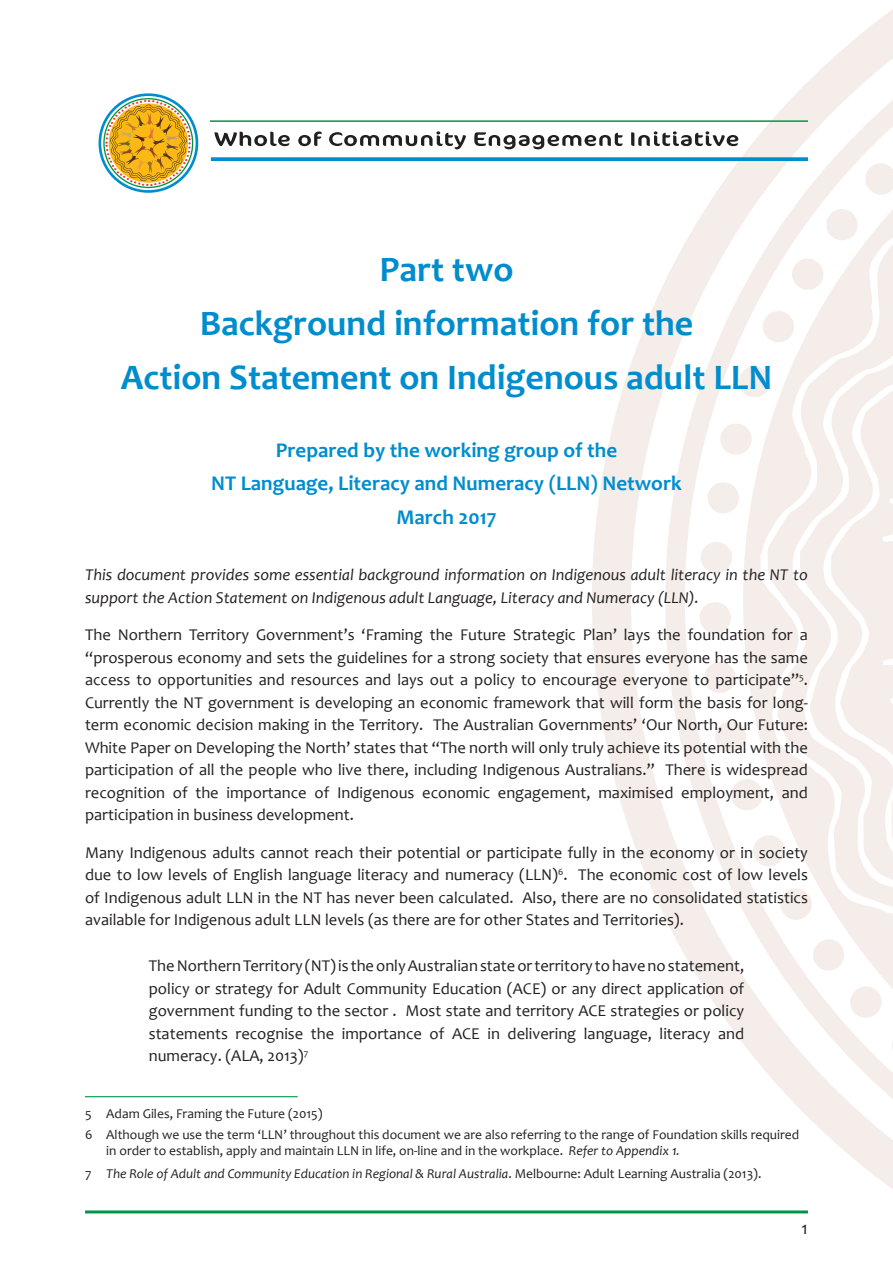
<style>
.page{position:relative;width:893px;height:1263px;background:#fff}
.page>*{position:absolute;margin:0;border:0;box-sizing:border-box;transform-origin:0 0}
.t1{font:700 36px/54px "Candara";color:#008dce;text-align:center}
.t2{font:700 21px/33.8px "Candara";color:#008dce;text-align:center}
.t3{font:18px "Candara";color:#231f20}
.t4{font:16.5px/22.5px "Candara";color:#231f20;text-align:justify}
.t5{font:italic 16.5px/22.5px "Candara";color:#231f20}
.t6{font:13.5px/21.3px "Candara";color:#231f20}
.s1{font-style:italic}
</style>
<div class="page">
<svg style="left:592px;top:135px;width:73px;height:1079px"></svg>
<svg style="left:665px;top:9px;width:228px;height:1205px"></svg>
<svg style="left:743px;top:17px;width:150px;height:1165px"></svg>
<svg style="left:760px;top:35px;width:133px;height:1122px;fill:#f4edea"></svg>
<svg style="left:792px;top:66px;width:101px;height:1061px;fill:#f4edea"></svg>
<svg style="left:823px;top:97px;width:70px;height:998px;fill:#f4edea"></svg>
<svg style="left:882px;top:593px;width:11px;height:111px"></svg>
<svg style="left:882px;top:489px;width:11px;height:98px"></svg>
<hr style="left:85px;top:1210px;width:723px;height:3px;background:#009547">
<hr style="left:85px;top:1096px;width:213px;height:1px;background:#009547">
<svg style="left:100px;top:95px;width:97px;height:96px"></svg>
<div style="left:99px;top:93px;width:99px;height:100px;border:3px solid #008dce;border-radius:50%"></div>
<svg style="left:214px;top:132px;width:76px;height:14px"></svg>
<svg style="left:298px;top:131px;width:24px;height:15px"></svg>
<svg style="left:329px;top:131px;width:137px;height:18px"></svg>
<svg style="left:474px;top:132px;width:148px;height:17px"></svg>
<svg style="left:631px;top:131px;width:107px;height:15px"></svg>
<hr style="left:210px;top:120px;width:598px;height:2px;background:#009547">
<svg style="left:211px;top:157px;width:597px;height:4px;background:#1294d1"></svg>
<svg style="left:820px;top:157px;width:73px;height:90px"></svg>
<svg style="left:786px;top:253px;width:43px;height:43px"></svg>
<svg style="left:757px;top:306px;width:42px;height:41px"></svg>
<svg style="left:734px;top:362px;width:41px;height:40px"></svg>
<svg style="left:717px;top:420px;width:38px;height:38px"></svg>
<svg style="left:705px;top:480px;width:36px;height:36px"></svg>
<svg style="left:700px;top:541px;width:33px;height:33px"></svg>
<svg style="left:699px;top:602px;width:32px;height:32px"></svg>
<svg style="left:702px;top:660px;width:35px;height:35px"></svg>
<svg style="left:712px;top:718px;width:37px;height:37px"></svg>
<svg style="left:727px;top:775px;width:40px;height:39px"></svg>
<svg style="left:748px;top:830px;width:41px;height:41px"></svg>
<svg style="left:775px;top:883px;width:42px;height:42px"></svg>
<svg style="left:807px;top:933px;width:81px;height:91px"></svg>
<svg style="left:106px;top:100px;width:85px;height:86px"></svg>
<h1 class="t1" style="left:121px;top:242px;width:653px">Part two<br>Background information for the<br>Action Statement on Indigenous adult LLN</h1>
<p class="t2" style="left:211px;top:433px;width:472px">Prepared by the working group of the<br>NT Language, Literacy and Numeracy (LLN) Network<br>March 2017</p>
<p class="t5" style="left:85px;top:563px;width:724px">This document provides some essential background information on Indigenous adult literacy in the NT to support the Action Statement on Indigenous adult Language, Literacy and Numeracy (LLN).</p>
<p class="t4" style="left:85px;top:623px;width:724px">The Northern Territory Government’s ‘Framing the Future Strategic Plan’ lays the foundation for a “prosperous economy and sets the guidelines for a strong society that ensures everyone has the same access to opportunities and resources and lays out a policy to encourage everyone to participate”<sup>5</sup>.<br>Currently the NT government is developing an economic framework that will form the basis for long&shy;term economic decision making in the Territory. The Australian Governments’ ‘Our North, Our Future:<br>White Paper on Developing the North’ states that “The north will only truly achieve its potential with the participation of all the people who live there, including Indigenous Australians.” There is widespread recognition of the importance of Indigenous economic engagement, maximised employment, and participation in business development.</p>
<p class="t4" style="left:85px;top:841px;width:724px">Many Indigenous adults cannot reach their potential or participate fully in the economy or in society due to low levels of English language literacy and numeracy (LLN)<sup>6</sup>. The economic cost of low levels of Indigenous adult LLN in the NT has never been calculated. Also, there are no consolidated statistics available for Indigenous adult LLN levels (as there are for other States and Territories).</p>
<p class="t4" style="left:149px;top:954px;width:597px">The Northern Territory (NT) is the only Australian state or territory to have no statement, policy or strategy for Adult Community Education (ACE) or any direct application of government funding to the sector . Most state and territory ACE strategies or policy statements recognise the importance of ACE in delivering language, literacy and numeracy. (ALA, 2013)<sup>7</sup></p>
<p class="t6" style="left:85px;top:1103px;width:716px">5 Adam Giles, Framing the Future (2015)<br>6 Although we use the term ‘LLN’ throughout this document we are also referring to the range of Foundation skills required</p>
<p class="t6" style="left:85px;top:1140px;width:678px;line-height:22.5px;text-indent:21px">in order to establish, apply and maintain LLN in life, on-line and in the workplace. <span class="s1">Refer to Appendix 1.<br></span>7 <span class="s1">The Role of Adult and Community Education in Regional &amp; Rural Australia</span>. Melbourne: Adult Learning Australia (2013).</p>
<p class="t3" style="left:802px;top:1217px;width:8px">1</p>
</div>
